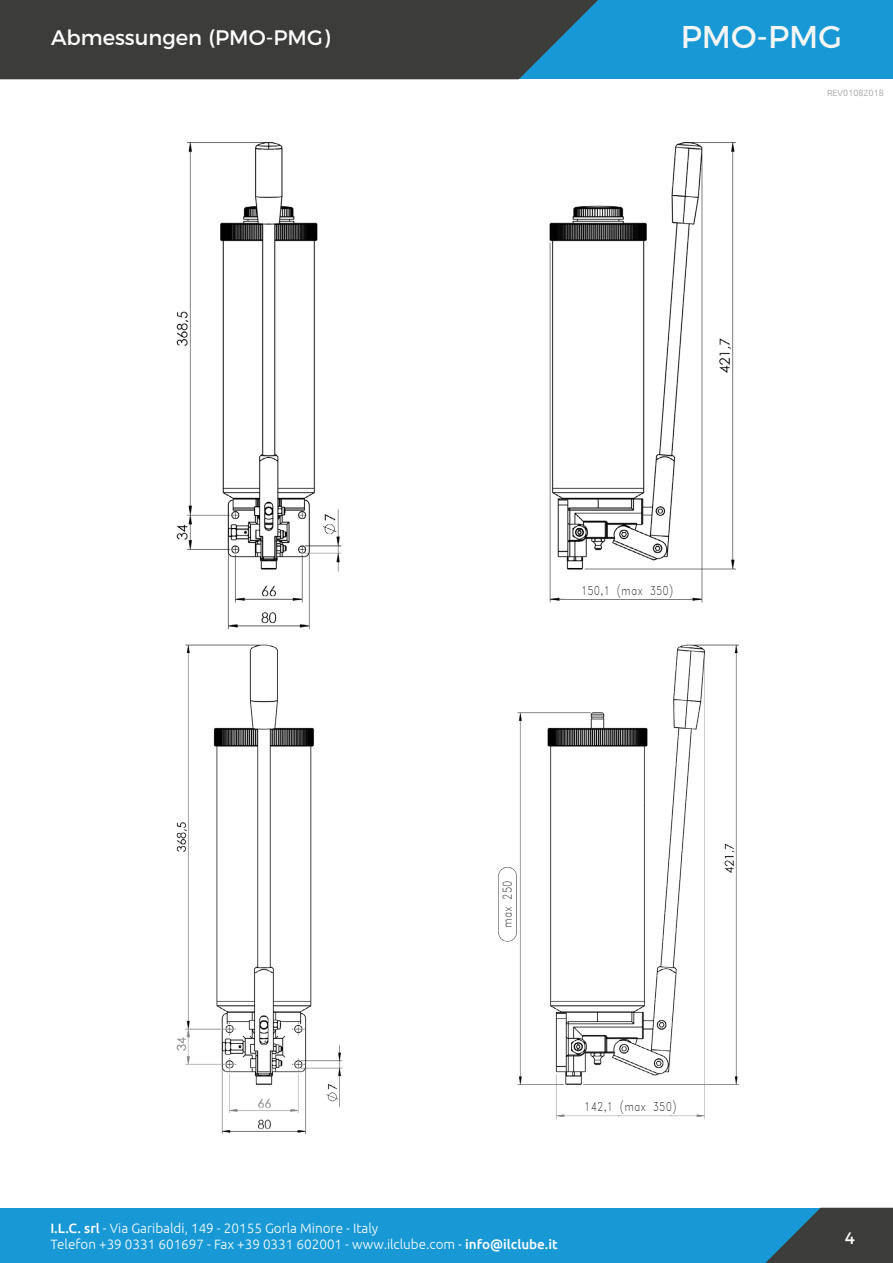
<style>
.page{position:relative;width:893px;height:1263px;background:#fff}
.page>*{position:absolute;margin:0;border:0;box-sizing:border-box;transform-origin:0 0}
.t1{font:31.5px "Montserrat";color:#f6f6f6}
.t2{font:21px "Montserrat";color:#fff}
.t3{font:16.5px "Montserrat";color:#fff}
.t4{font:300 13.5px/16.2px "Ubuntu";color:#fff}
.t5{font:12px "Roman D";color:#1d1d1b;scale:.75 1}
.t6{font:300 9px "Ubuntu";color:#9d9d9c}
.s1{font-weight:500}
</style>
<div class="page">
<div style="left:0;top:0;width:893px;height:79px;background:#1899d6"></div>
<div style="left:0;top:0;width:598px;height:79px;background:#3c3c3b"></div>
<div style="left:0;top:1208px;width:893px;height:55px;background:#1899d6"></div>
<svg style="left:765px;top:1208px;width:128px;height:55px"></svg>
<img style="left:176px;top:142px;width:563px;height:992px">
<div style="left:501px;top:872px;width:13px;height:65px;background:#fff"></div>
<div style="left:568px;top:1098px;width:124px;height:16px;background:#fff"></div>
<div style="left:565px;top:582px;width:124px;height:16px;background:#fff"></div>
<h2 class="t2" style="left:51px;top:21px;width:280px">Abmessungen (PMO-PMG)</h2>
<h1 class="t1" style="left:681px;top:11px;width:163px">PMO-PMG</h1>
<p class="t6" style="left:827px;top:88px;width:58px">REV01082018</p>
<p class="t5" style="left:581px;top:582px;width:124px">150,1 (max 350)</p>
<p class="t5" style="left:500px;top:928px;width:65px;rotate:-90deg">max 250</p>
<p class="t5" style="left:584px;top:1098px;width:124px">142,1 (max 350)</p>
<p class="t4" style="left:50px;top:1220px;width:509px"><span class="s1">I.L.C. srl</span> - Via Garibaldi, 149 - 20155 Gorla Minore - Italy<br>Telefon +39 0331 601697 - Fax +39 0331 602001 - www.ilclube.com - <span class="s1">info@ilclube.it</span></p>
<p class="t3" style="left:845px;top:1225px;width:12px">4</p>
</div>
